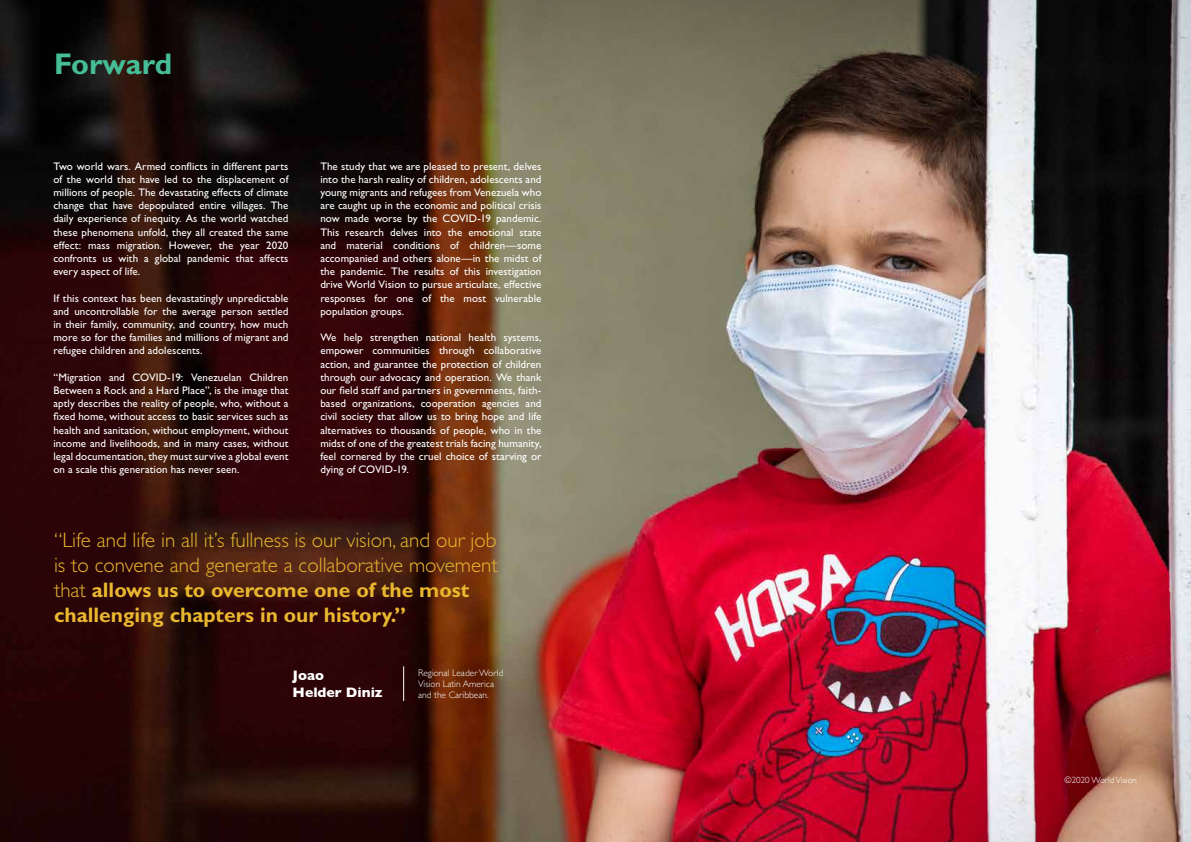
<style>
.page{position:relative;width:1191px;height:842px;background:#fff}
.page>*{position:absolute;margin:0;border:0;box-sizing:border-box;transform-origin:0 0}
.t1{font:700 30px "Gill Sans Std";color:#45bd96}
.t2{font:300 21px/25.2px "Gill Sans Std";color:#e9b730}
.t3{font:700 14px/16.8px "Gill Sans";color:#fff}
.t4{font:11px/13.2px "Gill Sans Std";letter-spacing:.005em;color:#fff;text-align:justify}
.t5{font:300 9.5px/11.4px "Gill Sans";color:#fff}
.t6{font:300 9px "Gill Sans Std";color:#fff}
.s1{font-weight:700}
</style>
<div class="page">
<img style="left:0;top:0;width:1191px;height:842px">
<hr style="left:403px;top:666px;width:1px;height:35px;background:#fff">
<h1 class="t1" style="left:54px;top:47px;width:120px">Forward</h1>
<p class="t4" style="left:53px;top:159px;width:236px">Two world wars. Armed conflicts in different parts of the world that have led to the displacement of millions of people. The devastating effects of climate change that have depopulated entire villages. The daily experience of inequity. As the world watched these phenomena unfold, they all created the same effect: mass migration. However, the year 2020 confronts us with a global pandemic that affects every aspect of life.</p>
<p class="t4" style="left:53px;top:291px;width:236px">If this context has been devastatingly unpredictable and uncontrollable for the average person settled in their family, community, and country, how much more so for the families and millions of migrant and refugee children and adolescents.</p>
<p class="t4" style="left:53px;top:370px;width:236px">“Migration and COVID-19: Venezuelan Children Between a Rock and a Hard Place”, is the image that aptly describes the reality of people, who, without a fixed home, without access to basic services such as health and sanitation, without employment, without income and livelihoods, and in many cases, without legal documentation, they must survive a global event on a scale this generation has never seen.</p>
<p class="t4" style="left:320px;top:159px;width:223px">The study that we are pleased to present, delves into the harsh reality of children, adolescents and young migrants and refugees from Venezuela who are caught up in the economic and political crisis now made worse by the COVID-19 pandemic.<br>This research delves into the emotional state and material conditions of children—some accompanied and others alone—in the midst of the pandemic. The results of this investigation drive World Vision to pursue articulate, effective responses for one of the most vulnerable population groups.</p>
<p class="t4" style="left:320px;top:331px;width:223px">We help strengthen national health systems, empower communities through collaborative action, and guarantee the protection of children through our advocacy and operation. We thank our field staff and partners in governments, faith&shy;based organizations, cooperation agencies and civil society that allow us to bring hope and life alternatives to thousands of people, who in the midst of one of the greatest trials facing humanity, feel cornered by the cruel choice of starving or dying of COVID-19.</p>
<h2 class="t2" style="left:54px;top:527px;width:445px">“Life and life in all it’s fullness is our vision, and our job is to convene and generate a collaborative movement that <span class="s1">allows us to overcome one of the most challenging chapters in our history.”</span></h2>
<p class="t3" style="left:292px;top:667px;width:92px">Joao<br>Helder Diniz</p>
<p class="t5" style="left:418px;top:666px;width:87px">Regional Leader World<br>Vision Latin America and the Caribbean.</p>
<p class="t6" style="left:1064px;top:775px;width:74px">©2020 World Vision</p>
</div>
